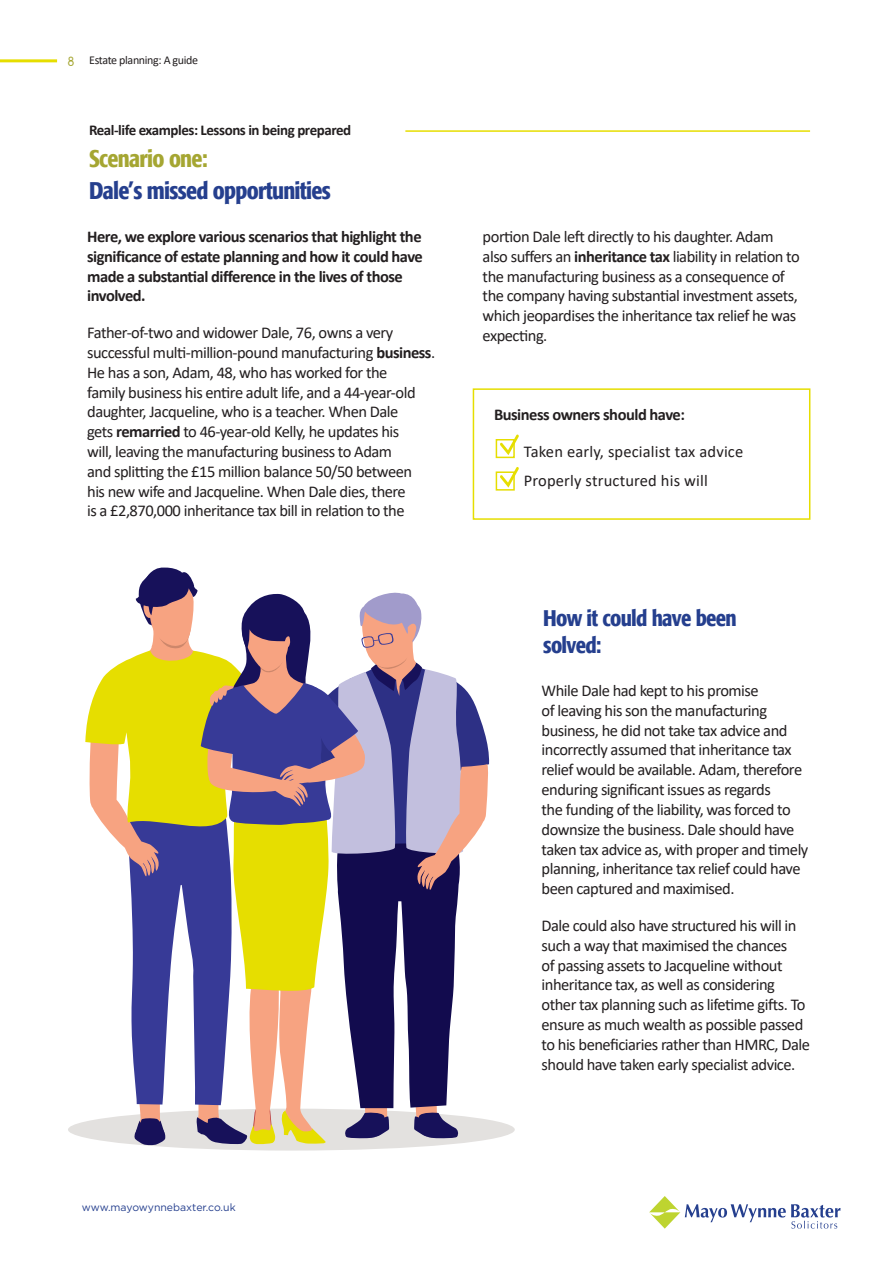
<style>
.page{position:relative;width:893px;height:1263px;background:#fff}
.page>*{position:absolute;margin:0;border:0;box-sizing:border-box;transform-origin:0 0}
.BLACK_HEADER{font:500 condensed 24px "Formata";letter-spacing:-.03em;color:#253f8e}
.BLACK_HEADER-2{font:500 condensed 24px "Formata";letter-spacing:-.03em;color:#a5a632}
.BLACK_HEADER-3{font:500 condensed 22.5px/27px "Formata";letter-spacing:-.03em;color:#253f8e}
.body{font:16.5px/19.8px "Calibri";letter-spacing:-.03em;color:#231f20}
.body-2{font:700 16.5px/19.8px "Calibri";letter-spacing:-.03em;color:#231f20}
.body-3{font:16.5px "Calibri";letter-spacing:.01em;color:#231f20}
.BLACK_HEADER-4{font:700 15px "Calibri";letter-spacing:-.03em;color:#231f20}
.t1{font:12px "Calibri";letter-spacing:-.03em;color:#231f20}
.t2{font:12px "Comfortaa";color:#a5a632}
.t3{font:10.5px "Gotham Pro";color:#253f8e}
.s1{font-weight:700}
</style>
<div class="page">
<hr style="left:0;top:59px;width:57px;height:3px;background:#e6de00">
<svg style="left:649px;top:1196px;width:191px;height:32px"></svg>
<hr style="left:405px;top:130px;width:405px;height:2px;background:#e6de00">
<div style="left:68px;top:1109px;width:447px;height:41px;background:#e3e1df;border-radius:50%"></div>
<svg style="left:85px;top:567px;width:405px;height:578px"></svg>
<div style="left:496px;top:439px;width:19px;height:19px;border:2px solid #e6de00"></div>
<div style="left:496px;top:471px;width:19px;height:20px;border:2px solid #e6de00"></div>
<div style="left:473px;top:388px;width:337px;height:132px;border:2px solid #e6de00"></div>
<svg style="left:500px;top:434px;width:19px;height:21px"></svg>
<svg style="left:500px;top:467px;width:19px;height:21px"></svg>
<p class="t2" style="left:68px;top:50px;width:9px">8</p>
<p class="t1" style="left:89px;top:52px;width:110px">Estate planning: A guide</p>
<p class="BLACK_HEADER-4" style="left:89px;top:120px;width:264px">Real-life examples: Lessons in being prepared</p>
<p class="BLACK_HEADER-2" style="left:89px;top:144px;width:120px">Scenario one:</p>
<p class="BLACK_HEADER" style="left:89px;top:176px;width:243px">Dale’s missed opportunities</p>
<p class="body-2" style="left:87px;top:226px;width:337px">Here, we explore various scenarios that highlight the significance of estate planning and how it could have made a substantial difference in the lives of those involved.</p>
<p class="body" style="left:87px;top:322px;width:350px">Father-of-two and widower Dale, 76, owns a very successful multi-million-pound manufacturing <span class="s1">business</span>.<br>He has a son, Adam, 48, who has worked for the<br>family business his entire adult life, and a 44-year-old daughter, Jacqueline, who is a teacher. When Dale<br>gets <span class="s1">remarried</span> to 46-year-old Kelly, he updates his<br>will, leaving the manufacturing business to Adam<br>and splitting the £15 million balance 50/50 between<br>his new wife and Jacqueline. When Dale dies, there<br>is a £2,870,000 inheritance tax bill in relation to the</p>
<p class="body" style="left:483px;top:226px;width:319px">portion Dale left directly to his daughter. Adam also suffers an <span class="s1">inheritance tax</span> liability in relation to the manufacturing business as a consequence of the company having substantial investment assets, which jeopardises the inheritance tax relief he was expecting.</p>
<p class="body-2" style="left:494px;top:404px;width:192px">Business owners should have:</p>
<p class="body-3" style="left:524px;top:440px;width:221px">Taken early, specialist tax advice</p>
<p class="body-3" style="left:524px;top:469px;width:186px">Properly structured his will</p>
<p class="BLACK_HEADER-3" style="left:543px;top:604px;width:195px">How it could have been solved:</p>
<p class="body" style="left:542px;top:680px;width:268px">While Dale had kept to his promise<br>of leaving his son the manufacturing business, he did not take tax advice and incorrectly assumed that inheritance tax relief would be available. Adam, therefore enduring significant issues as regards<br>the funding of the liability, was forced to downsize the business. Dale should have taken tax advice as, with proper and timely planning, inheritance tax relief could have been captured and maximised.</p>
<p class="body" style="left:542px;top:915px;width:270px">Dale could also have structured his will in such a way that maximised the chances<br>of passing assets to Jacqueline without inheritance tax, as well as considering other tax planning such as lifetime gifts. To ensure as much wealth as possible passed to his beneficiaries rather than HMRC, Dale should have taken early specialist advice.</p>
<p class="t3" style="left:82px;top:1202px;width:155px">www.mayowynnebaxter.co.uk</p>
</div>
